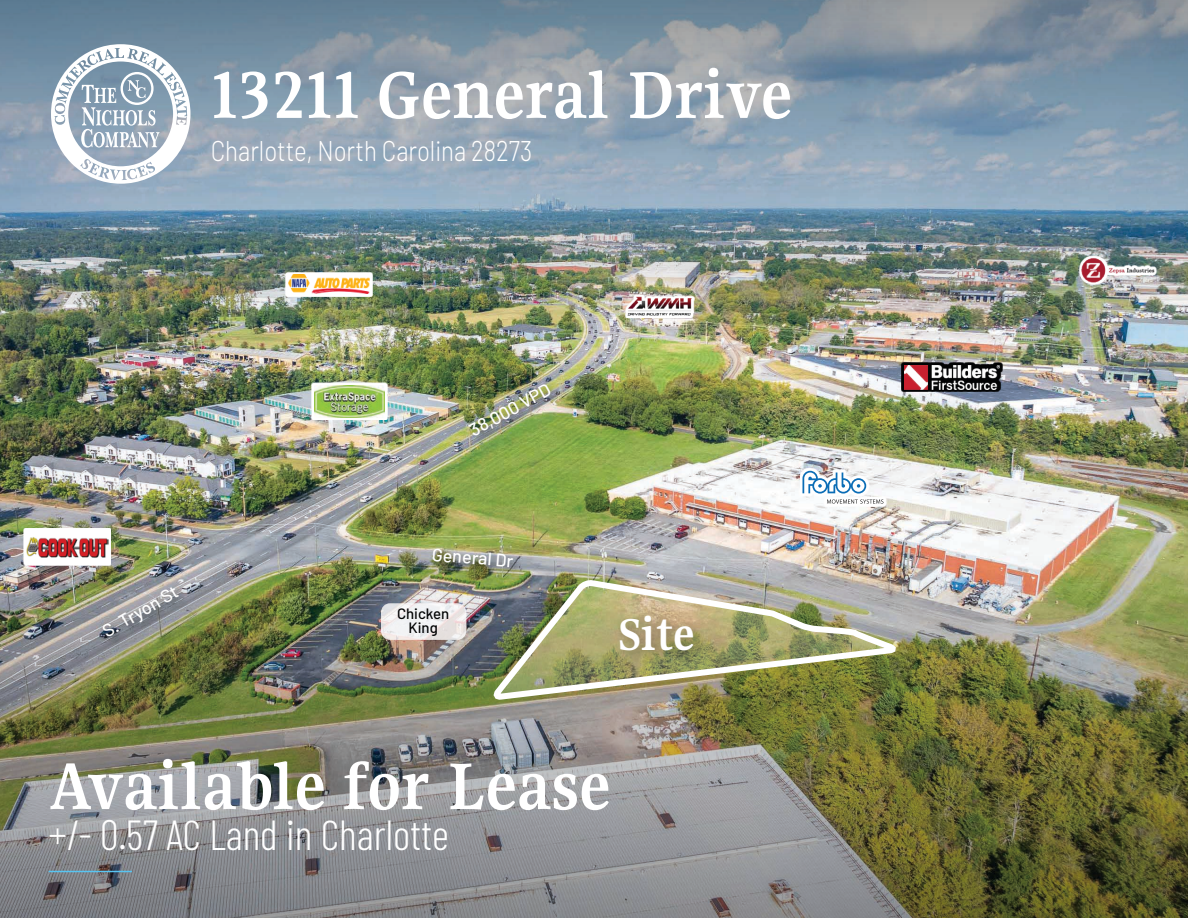
<style>
.page{position:relative;width:1188px;height:918px;background:#fff}
.page>*{position:absolute;margin:0;border:0;box-sizing:border-box;transform-origin:0 0}
.t1{font:700 72.75px "Gupter";letter-spacing:.01em;color:#fff}
.t2{font:700 49.95px "Gupter";color:#fff}
.t3{font:300 42px "Barlow Condensed";color:#fff}
.t4{font:300 28.5px "Barlow";color:#fff;scale:.84 1}
.t5{font:500 18px "Barlow";color:#fff}
.t6{font:500 15px "Barlow";color:#020304}
</style>
<div class="page">
<img style="left:0;top:0;width:1188px;height:317px">
<img style="left:0;top:317px;width:1188px;height:601px">
<div style="left:100px;top:584px;width:90px;height:64px;background:#020304;opacity:.5"></div>
<div style="left:466px;top:381px;width:96px;height:66px;background:#020304;opacity:.5"></div>
<div style="left:429px;top:545px;width:96px;height:33px;background:#020304;opacity:.5"></div>
<div style="left:24px;top:528px;width:87px;height:38px;background:#fff"></div>
<img style="left:27px;top:537px;width:81px;height:21px">
<div style="left:311px;top:382px;width:76px;height:38px;background:linear-gradient(to right,#fff,#fff)"></div>
<img style="left:314px;top:386px;width:70px;height:31px">
<div style="left:285px;top:272px;width:88px;height:25px;background:#fff"></div>
<img style="left:288px;top:275px;width:82px;height:19px">
<img style="left:487px;top:576px;width:413px;height:127px">
<div style="left:613px;top:609px;width:93px;height:55px;background:#020304;opacity:.3"></div>
<svg style="left:381px;top:603px;width:85px;height:37px;fill:#f1eff0"></svg>
<svg style="left:800px;top:468px;width:86px;height:39px"></svg>
<svg style="left:802px;top:471px;width:82px;height:33px"></svg>
<svg style="left:901px;top:362px;width:102px;height:30px"></svg>
<img style="left:904px;top:365px;width:96px;height:24px">
<svg style="left:1079px;top:255px;width:78px;height:30px"></svg>
<img style="left:1081px;top:258px;width:75px;height:25px">
<svg style="left:625px;top:295px;width:70px;height:23px"></svg>
<img style="left:628px;top:296px;width:65px;height:22px">
<hr style="left:49px;top:871px;width:83px;height:1px;background:#58c4f1">
<svg style="left:51px;top:44px;width:139px;height:140px"></svg>
<p class="t1" style="left:211px;top:57px;width:582px">13211 General Drive</p>
<p class="t4" style="left:211px;top:133px;width:384px">Charlotte, North Carolina 28273</p>
<p class="t5" style="left:465px;top:421px;width:91px;rotate:-29deg">38,000 VPD</p>
<p class="t5" style="left:98px;top:623px;width:86px;rotate:-30deg">S. Tryon St</p>
<p class="t5" style="left:433px;top:543px;width:83px;rotate:4deg">General Dr</p>
<p class="t6" style="left:397px;top:604px;width:54px">Chicken</p>
<p class="t6" style="left:409px;top:618px;width:31px">King</p>
<p class="t2" style="left:619px;top:608px;width:77px">Site</p>
<p class="t1" style="left:49px;top:748px;width:563px">Available for Lease</p>
<p class="t3" style="left:49px;top:805px;width:402px">+/- 0.57 AC Land in Charlotte</p>
</div>
